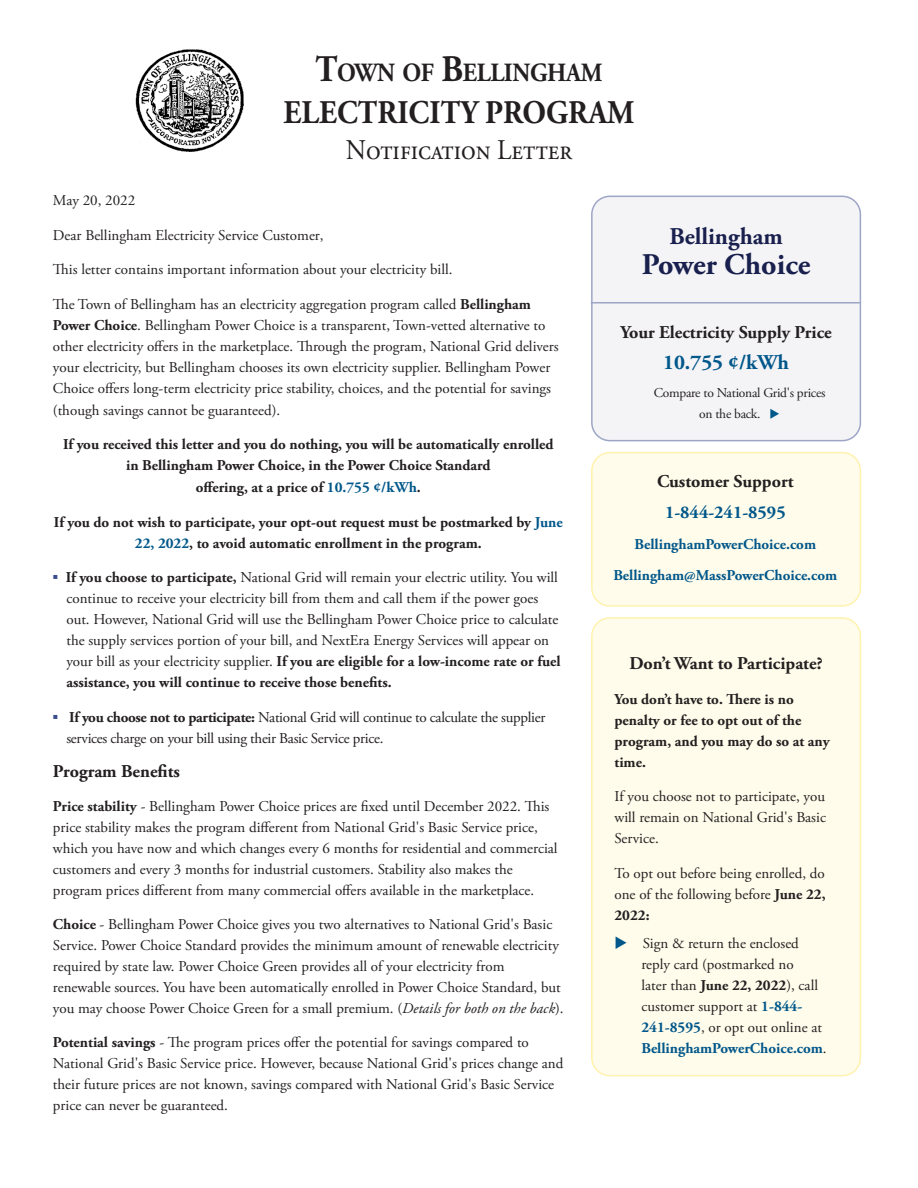
<style>
.page{position:relative;width:918px;height:1188px;background:#fff}
.page>*{position:absolute;margin:0;border:0;box-sizing:border-box;transform-origin:0 0}
.t1{font:700 33px "Adobe Garamond Pro";letter-spacing:.005em;color:#231f20;scale:.91 1}
.t2{font:700 30px "Adobe Garamond Pro";color:#19204e}
.t3{font:28.5px "Adobe Garamond Pro";color:#231f20;scale:.91 1}
.t4{font:700 26.25px "Adobe Garamond Pro";letter-spacing:-.015em;color:#231f20;scale:.91 1}
.t5{font:700 24px "Adobe Garamond Pro";color:#19204e}
.copy{font:700 21px "Adobe Garamond Pro";color:#00578a}
.callout_header{font:700 18px "Adobe Garamond Pro";color:#231f20}
.callout_header-2{font:700 18px "Adobe Garamond Pro";color:#00578a}
.copy-2{font:15px/21px "Adobe Garamond Pro";color:#231f20}
.copy-3{font:700 15px/21px "Adobe Garamond Pro";color:#231f20;text-align:center}
.copy-4{font:15px/21px "Adobe Garamond Pro";letter-spacing:-.02em;color:#231f20}
.callout_header-3{font:700 15px "Adobe Garamond Pro";color:#00578a}
.copy-5{font:13.5px/21px "Adobe Garamond Pro";letter-spacing:-.02em;color:#231f20;text-align:center}
.s1{font-size:37.5px}
.s2{font-weight:700}
.s3{color:#00578a}
.s4{font-family:"Garamond";color:#3a4d8f}
.s5{font-style:italic}
.s6{font-weight:700;color:#00578a}
</style>
<div class="page">
<div style="left:592px;top:196px;width:268px;height:245px;background:#f4f4f6;border-radius:18px"></div>
<div style="left:591px;top:196px;width:270px;height:245px;border:2px solid #9da6c7;border-radius:18px"></div>
<div style="left:592px;top:453px;width:268px;height:153px;background:#fffceb;border-radius:18px"></div>
<div style="left:591px;top:452px;width:270px;height:155px;border:2px solid #fff2ae;border-radius:18px"></div>
<div style="left:592px;top:618px;width:268px;height:458px;background:#fffceb;border-radius:18px"></div>
<div style="left:591px;top:617px;width:270px;height:459px;border:2px solid #fff2ae;border-radius:18px"></div>
<img style="left:135px;top:50px;width:108px;height:102px">
<hr style="left:591px;top:302px;width:270px;height:2px;background:#9da6c7">
<p class="t4" style="left:316px;top:58px;width:317px"><span class="s1">T</span>OWN OF <span class="s1">B</span>ELLINGHAM</p>
<p class="t1" style="left:283px;top:94px;width:387px">ELECTRICITY PROGRAM</p>
<p class="t3" style="left:346px;top:133px;width:250px">Notification Letter</p>
<p class="copy-2" style="left:53px;top:191px;width:84px">May 20, 2022</p>
<p class="copy-2" style="left:53px;top:225px;width:272px">Dear Bellingham Electricity Service Customer,</p>
<p class="copy-2" style="left:53px;top:260px;width:401px">This letter contains important information about your electricity bill.</p>
<p class="copy-2" style="left:53px;top:294px;width:507px">The Town of Bellingham has an electricity aggregation program called <span class="s2">Bellingham Power Choice</span>. Bellingham Power Choice is a transparent, Town-vetted alternative to other electricity offers in the marketplace. Through the program, National Grid delivers your electricity, but Bellingham chooses its own electricity supplier. Bellingham Power Choice offers long-term electricity price stability, choices, and the potential for savings</p>
<p class="copy-2" style="left:53px;top:401px;width:229px">(though savings cannot be guaranteed).</p>
<p class="copy-3" style="left:63px;top:434px;width:492px">If you received this letter and you do nothing, you will be automatically enrolled in Bellingham Power Choice, in the Power Choice Standard</p>
<p class="copy-3" style="left:196px;top:477px;width:227px">offering, at a price of <span class="s3">10.755 ¢/kWh</span>.</p>
<p class="copy-3" style="left:54px;top:512px;width:510px">If you do not wish to participate, your opt-out request must be postmarked by <span class="s3">June<br>22, 2022</span>, to avoid automatic enrollment in the program.</p>
<p class="copy-2" style="left:66px;top:567px;width:496px;text-indent:-14px"><span class="s4">▪</span> <span class="s2">If you choose to participate,</span> National Grid will remain your electric utility. You will continue to receive your electricity bill from them and call them if the power goes out. However, National Grid will use the Bellingham Power Choice price to calculate the supply services portion of your bill, and NextEra Energy Services will appear on your bill as your electricity supplier. <span class="s2">If you are eligible for a low-income rate or fuel assistance, you will continue to receive those benefits.</span></p>
<p class="copy-4" style="left:66px;top:707px;width:480px;text-indent:-14px"><span class="s4">▪</span> <span class="s2">If you choose not to participate:</span> National Grid will continue to calculate the supplier services charge on your bill using their Basic Service price.</p>
<p class="callout_header" style="left:53px;top:761px;width:129px">Program Benefits</p>
<p class="copy-2" style="left:53px;top:796px;width:506px"><span class="s2">Price stability</span> - Bellingham Power Choice prices are fixed until December 2022. This price stability makes the program different from National Grid's Basic Service price, which you have now and which changes every 6 months for residential and commercial customers and every 3 months for industrial customers. Stability also makes the program prices different from many commercial offers available in the marketplace.</p>
<p class="copy-2" style="left:53px;top:914px;width:512px"><span class="s2">Choice</span> - Bellingham Power Choice gives you two alternatives to National Grid's Basic Service. Power Choice Standard provides the minimum amount of renewable electricity required by state law. Power Choice Green provides all of your electricity from renewable sources. You have been automatically enrolled in Power Choice Standard, but you may choose Power Choice Green for a small premium. (<span class="s5">Details for both on the back</span>).</p>
<p class="copy-2" style="left:53px;top:1032px;width:512px"><span class="s2">Potential savings</span> - The program prices offer the potential for savings compared to National Grid's Basic Service price. However, because National Grid's prices change and their future prices are not known, savings compared with National Grid's Basic Service price can never be guaranteed.</p>
<p class="t5" style="left:669px;top:223px;width:115px">Bellingham</p>
<p class="t2" style="left:642px;top:247px;width:170px">Power Choice</p>
<p class="callout_header" style="left:620px;top:322px;width:213px">Your Electricity Supply Price</p>
<p class="copy" style="left:663px;top:351px;width:127px">10.755 ¢/kWh</p>
<p class="copy-5" style="left:654px;top:383px;width:173px">Compare to National Grid's prices on the back. <span class="s3">◆</span></p>
<p class="callout_header" style="left:657px;top:470px;width:138px">Customer Support</p>
<p class="callout_header-2" style="left:665px;top:501px;width:122px">1-844-241-8595</p>
<p class="callout_header-3" style="left:635px;top:535px;width:183px">BellinghamPowerChoice.com</p>
<p class="callout_header-3" style="left:613px;top:566px;width:225px">Bellingham@MassPowerChoice.com</p>
<p class="callout_header" style="left:630px;top:653px;width:195px">Don’t Want to Participate?</p>
<p class="copy-3" style="left:614px;top:689px;width:217px;text-align:left">You don’t have to. There is no penalty or fee to opt out of the program, and you may do so at any time.</p>
<p class="copy-2" style="left:614px;top:787px;width:213px;text-align:justify">If you choose not to participate, you will remain on National Grid's Basic Service.</p>
<p class="copy-2" style="left:614px;top:863px;width:213px;text-align:justify">To opt out before being enrolled, do one of the following before <span class="s2">June 22, 2022:</span></p>
<p class="copy-2" style="left:641px;top:933px;width:187px;text-indent:-27px"><span class="s3">◆</span> Sign &amp; return the enclosed reply card (postmarked no<br>later than <span class="s2">June 22, 2022</span>), call customer support at <span class="s6">1-844-<br>241-8595</span>, or opt out online at<br><span class="s6">BellinghamPowerChoice.com</span>.</p>
</div>
